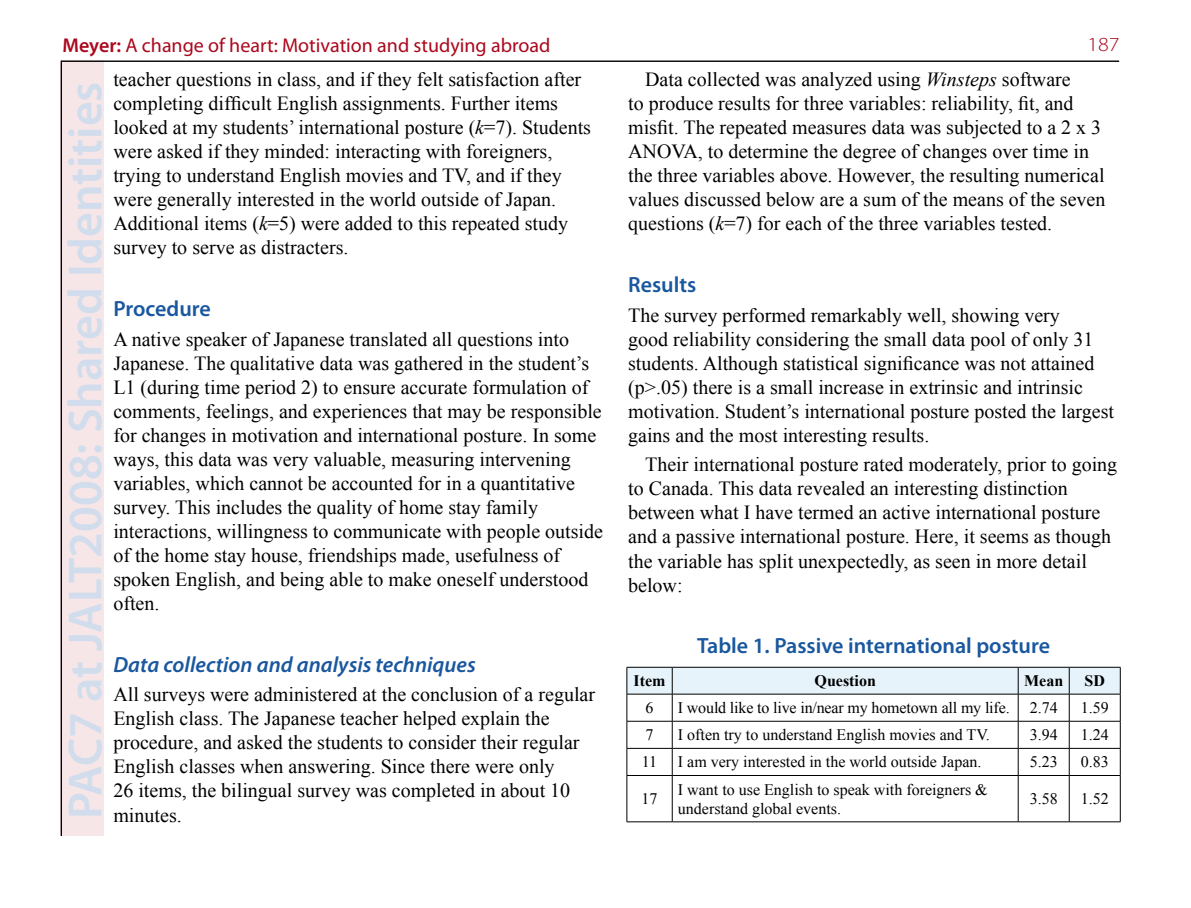
<style>
.page{position:relative;width:1191px;height:908px;background:#fff}
.page>*{position:absolute;margin:0;border:0;box-sizing:border-box;transform-origin:0 0}
.t1{font:600 48px "Myriad Pro";color:#d1ddec}
.t2{font:600 22px "Myriad Pro";color:#19579f}
.t3{font:italic 600 22px "Myriad Pro";color:#19579f}
.t4{font:20px/24px "Times New Roman";color:#000}
.t5{font:20px "Myriad Pro";color:#ab081d}
.t6{font:300 20px "Myriad Pro";color:#ab081d;scale:1.1 1}
.t7{font:16px/19.2px "Times New Roman";color:#000}
.t8{font:700 16px "Times New Roman";color:#000}
.s1{font-weight:600}
.s2{font-style:italic}
</style>
<div class="page">
<div style="left:60px;top:61px;width:44px;height:774px;background:#f6e6e8"></div>
<hr style="left:61px;top:61px;width:1px;height:774px;background:#000">
<hr style="left:61px;top:61px;width:1058px;height:1px;background:#000">
<hr style="left:626px;top:666px;width:46px;height:1px;background:#000">
<hr style="left:672px;top:666px;width:346px;height:1px;background:#000">
<hr style="left:1018px;top:666px;width:51px;height:1px;background:#000">
<hr style="left:1069px;top:666px;width:51px;height:1px;background:#000">
<svg style="left:626px;top:667px;width:495px;height:107px"></svg>
<hr style="left:1069px;top:747px;width:51px;height:1px;background:#000">
<hr style="left:626px;top:775px;width:1px;height:46px;background:#000">
<hr style="left:626px;top:774px;width:46px;height:1px;background:#000">
<hr style="left:626px;top:821px;width:46px;height:1px;background:#000">
<hr style="left:672px;top:775px;width:1px;height:46px;background:#000">
<hr style="left:672px;top:774px;width:346px;height:1px;background:#000">
<hr style="left:672px;top:821px;width:346px;height:1px;background:#000">
<hr style="left:1017px;top:775px;width:1px;height:46px;background:#000">
<hr style="left:1018px;top:774px;width:51px;height:1px;background:#000">
<hr style="left:1018px;top:821px;width:51px;height:1px;background:#000">
<hr style="left:1069px;top:775px;width:1px;height:46px;background:#000">
<hr style="left:1120px;top:775px;width:1px;height:46px;background:#000">
<hr style="left:1069px;top:774px;width:51px;height:1px;background:#000">
<hr style="left:1069px;top:821px;width:51px;height:1px;background:#000">
<p class="t5" style="left:62px;top:33px;width:489px"><span class="s1">Meyer:</span> A change of heart: Motivation and studying abroad</p>
<p class="t6" style="left:1087px;top:32px;width:31px">187</p>
<h1 class="t1" style="left:55px;top:818px;width:738px;rotate:-90deg">PAC7 at JALT2008: Shared Identities</h1>
<p class="t4" style="left:113px;top:67px;width:479px">teacher questions in class, and if they felt satisfaction after completing difficult English assignments. Further items looked at my students’ international posture (<span class="s2">k</span>=7). Students were asked if they minded: interacting with foreigners, trying to understand English movies and TV, and if they were generally interested in the world outside of Japan.<br>Additional items (<span class="s2">k</span>=5) were added to this repeated study survey to serve as distracters.</p>
<p class="t4" style="left:628px;top:67px;width:479px;text-indent:17px">Data collected was analyzed using <span class="s2">Winsteps</span> software<br>to produce results for three variables: reliability, fit, and misfit. The repeated measures data was subjected to a 2 x 3<br>ANOVA, to determine the degree of changes over time in the three variables above. However, the resulting numerical values discussed below are a sum of the means of the seven questions (<span class="s2">k</span>=7) for each of the three variables tested.</p>
<p class="t2" style="left:628px;top:270px;width:70px">Results</p>
<p class="t4" style="left:628px;top:302px;width:487px">The survey performed remarkably well, showing very<br>good reliability considering the small data pool of only 31 students. Although statistical significance was not attained (p&gt;.05) there is a small increase in extrinsic and intrinsic motivation. Student’s international posture posted the largest gains and the most interesting results.</p>
<p class="t4" style="left:628px;top:452px;width:490px;text-indent:17px">Their international posture rated moderately, prior to going to Canada. This data revealed an interesting distinction between what I have termed an active international posture and a passive international posture. Here, it seems as though the variable has split unexpectedly, as seen in more detail below:</p>
<p class="t2" style="left:113px;top:294px;width:99px">Procedure</p>
<p class="t4" style="left:113px;top:326px;width:491px">A native speaker of Japanese translated all questions into Japanese. The qualitative data was gathered in the student’s L1 (during time period 2) to ensure accurate formulation of comments, feelings, and experiences that may be responsible for changes in motivation and international posture. In some ways, this data was very valuable, measuring intervening variables, which cannot be accounted for in a quantitative survey. This includes the quality of home stay family interactions, willingness to communicate with people outside of the home stay house, friendships made, usefulness of spoken English, and being able to make oneself understood often.</p>
<p class="t2" style="left:697px;top:631px;width:354px">Table 1. Passive international posture</p>
<p class="t3" style="left:113px;top:650px;width:364px">Data collection and analysis techniques</p>
<p class="t4" style="left:113px;top:682px;width:483px">All surveys were administered at the conclusion of a regular English class. The Japanese teacher helped explain the procedure, and asked the students to consider their regular English classes when answering. Since there were only<br>26 items, the bilingual survey was completed in about 10 minutes.</p>
<p class="t8" style="left:633px;top:671px;width:33px">Item</p>
<p class="t8" style="left:814px;top:671px;width:63px">Question</p>
<p class="t8" style="left:1024px;top:671px;width:41px">Mean</p>
<p class="t8" style="left:1084px;top:671px;width:22px">SD</p>
<p class="t7" style="left:645px;top:697px;width:9px">6</p>
<p class="t7" style="left:678px;top:697px;width:333px">I would like to live in/near my hometown all my life.</p>
<p class="t7" style="left:1029px;top:697px;width:29px">2.74</p>
<p class="t7" style="left:1080px;top:697px;width:29px">1.59</p>
<p class="t7" style="left:645px;top:724px;width:9px">7</p>
<p class="t7" style="left:678px;top:724px;width:313px">I often try to understand English movies and TV.</p>
<p class="t7" style="left:1029px;top:724px;width:29px">3.94</p>
<p class="t7" style="left:1080px;top:724px;width:29px">1.24</p>
<p class="t7" style="left:642px;top:752px;width:17px">11</p>
<p class="t7" style="left:678px;top:752px;width:305px">I am very interested in the world outside Japan.</p>
<p class="t7" style="left:1029px;top:752px;width:29px">5.23</p>
<p class="t7" style="left:1080px;top:752px;width:29px">0.83</p>
<p class="t7" style="left:641px;top:788px;width:17px">17</p>
<p class="t7" style="left:678px;top:779px;width:311px">I want to use English to speak with foreigners &amp; understand global events.</p>
<p class="t7" style="left:1029px;top:788px;width:29px">3.58</p>
<p class="t7" style="left:1080px;top:788px;width:29px">1.52</p>
</div>
